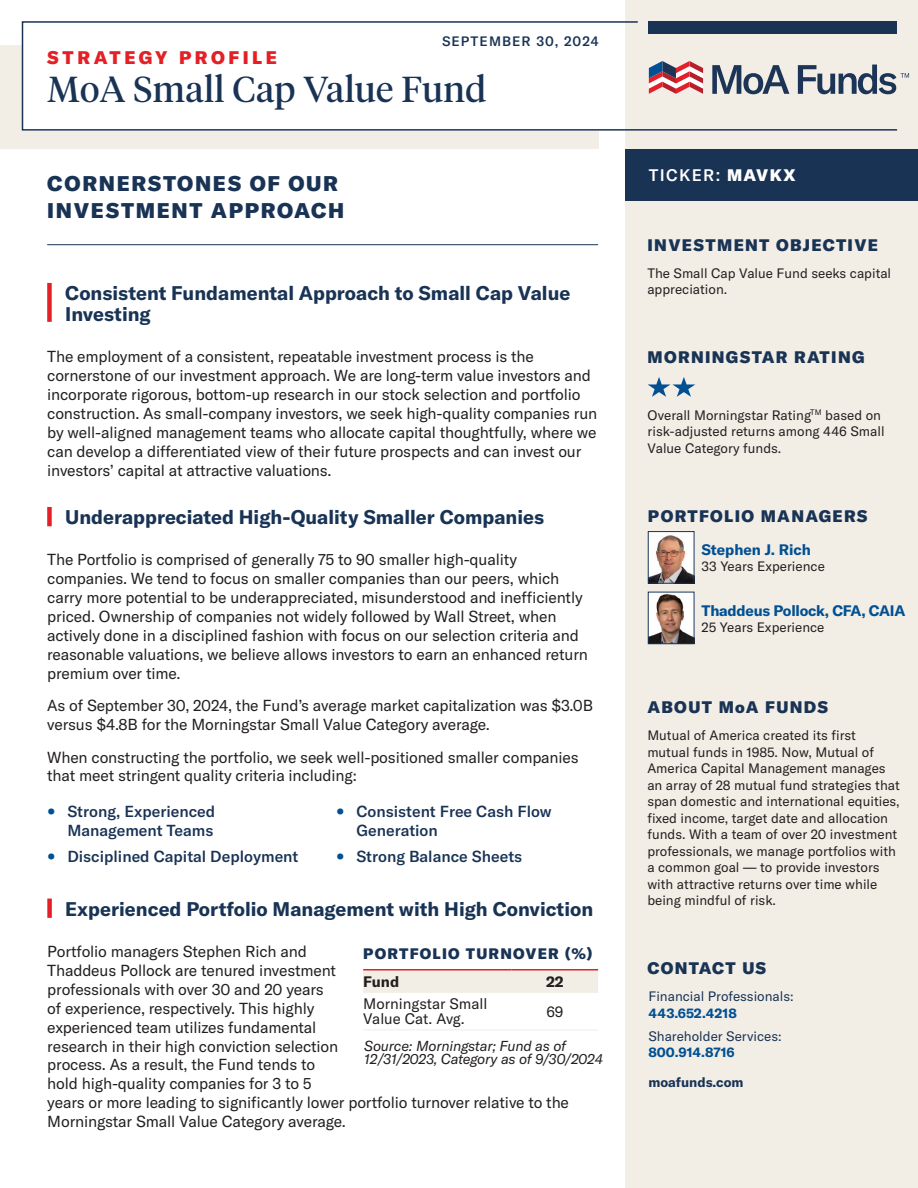
<style>
.page{position:relative;width:918px;height:1188px;background:#fff}
.page>*{position:absolute;margin:0;border:0;box-sizing:border-box;transform-origin:0 0}
.t1{font:36px "Tiempos Headline";letter-spacing:.01em;color:#193355}
.t2{font:900 21px/27px "GT America";letter-spacing:.08em;color:#193355}
.t3{font:700 19.5px/21px "GT America";color:#193355}
.t4{font:900 18px "GT America";letter-spacing:.2em;color:#e41f25}
.t5{font:900 16.5px "GT America";letter-spacing:.08em;color:#193355}
.t6{font:500 16.5px "GT America";letter-spacing:.08em;color:#fff}
.t7{font:15.75px/18.9px "GT America";letter-spacing:-.01em;color:#231f20}
.t8{font:500 15.75px/18.9px "GT America";color:#193355;text-align:right}
.t9{font:700 15px "GT America";letter-spacing:-.015em;color:#015093}
.t10{font:15px/15px "GT America";color:#231f20}
.t11{font:900 15px "GT America";letter-spacing:.08em;color:#193355}
.t12{font:700 15px "GT America";color:#231f20}
.t13{font:italic 14.25px/13.5px "GT America";letter-spacing:-.01em;color:#231f20}
.t14{font:13.5px/16.5px "GT America";color:#231f20}
.t15{font:13.5px "GT America";color:#193355}
.t16{font:700 13.5px "GT America";color:#015093}
.t17{font:500 13.5px "GT America";letter-spacing:.08em;color:#193355}
.t18{font:700 13.5px "GT America";color:#193355}
.s1{font-weight:700;font-size:21px;color:#015093}
.s2{font-weight:900}
</style>
<div class="page">
<div style="left:47px;top:899px;width:5px;height:19px;background:#e41f25"></div>
<div style="left:47px;top:283px;width:5px;height:39px;background:#e41f25"></div>
<div style="left:47px;top:507px;width:5px;height:19px;background:#e41f25"></div>
<div style="left:625px;top:0;width:293px;height:1188px;background:#f2eee6"></div>
<div style="left:0;top:46px;width:599px;height:103px;background:#f2eee6"></div>
<svg style="left:21px;top:21px;width:877px;height:110px"></svg>
<div style="left:625px;top:149px;width:293px;height:52px;background:#193355"></div>
<hr style="left:47px;top:244px;width:551px;height:1px;background:#193355">
<svg style="left:648px;top:377px;width:47px;height:20px"></svg>
<img style="left:650px;top:533px;width:42px;height:49px">
<div style="left:648px;top:531px;width:46px;height:53px;border:1px solid #193355"></div>
<img style="left:650px;top:594px;width:42px;height:48px">
<div style="left:648px;top:592px;width:46px;height:52px;border:1px solid #193355"></div>
<div style="left:363px;top:970px;width:235px;height:22px;background:#f2eee6"></div>
<hr style="left:363px;top:992px;width:149px;height:1px;background:#f2eee6">
<hr style="left:512px;top:992px;width:86px;height:1px;background:#f2eee6">
<hr style="left:363px;top:1029px;width:149px;height:1px;background:#f2eee6">
<hr style="left:512px;top:1029px;width:86px;height:1px;background:#f2eee6">
<hr style="left:363px;top:969px;width:149px;height:1px;background:#e41f25">
<hr style="left:512px;top:969px;width:86px;height:1px;background:#e41f25">
<svg style="left:649px;top:61px;width:54px;height:33px"></svg>
<svg style="left:712px;top:65px;width:77px;height:29px"></svg>
<svg style="left:798px;top:65px;width:111px;height:29px"></svg>
<p class="t17" style="left:442px;top:33px;width:158px">SEPTEMBER 30, 2024</p>
<p class="t4" style="left:47px;top:46px;width:231px">STRATEGY PROFILE</p>
<p class="t1" style="left:47px;top:64px;width:440px">MoA Small Cap Value Fund</p>
<p class="t2" style="left:47px;top:170px;width:298px">CORNERSTONES OF OUR<br>INVESTMENT APPROACH</p>
<p class="t3" style="left:65px;top:282px;width:507px">Consistent Fundamental Approach to Small Cap Value<br>Investing</p>
<p class="t7" style="left:47px;top:348px;width:552px">The employment of a consistent, repeatable investment process is the cornerstone of our investment approach. We are long-term value investors and incorporate rigorous, bottom-up research in our stock selection and portfolio construction. As small-company investors, we seek high-quality companies run by well-aligned management teams who allocate capital thoughtfully, where we can develop a differentiated view of their future prospects and can invest our investors’ capital at attractive valuations.</p>
<p class="t3" style="left:65px;top:506px;width:480px">Underappreciated High-Quality Smaller Companies</p>
<p class="t7" style="left:47px;top:550px;width:542px">The Portfolio is comprised of generally 75 to 90 smaller high-quality companies. We tend to focus on smaller companies than our peers, which carry more potential to be underappreciated, misunderstood and inefficiently priced. Ownership of companies not widely followed by Wall Street, when actively done in a disciplined fashion with focus on our selection criteria and reasonable valuations, we believe allows investors to earn an enhanced return premium over time.</p>
<p class="t7" style="left:47px;top:696px;width:547px">As of September 30, 2024, the Fund’s average market capitalization was $3.0B versus $4.8B for the Morningstar Small Value Category average.</p>
<p class="t7" style="left:47px;top:748px;width:533px">When constructing the portfolio, we seek well-positioned smaller companies that meet stringent quality criteria including:</p>
<p class="t8" style="left:47px;top:802px;width:170px"><span class="s1">•</span> Strong, Experienced<br>Management Teams</p>
<p class="t8" style="left:47px;top:847px;width:253px"><span class="s1">•</span> Disciplined Capital Deployment</p>
<p class="t8" style="left:356px;top:802px;width:197px;text-align:left;text-indent:-20px"><span class="s1">•</span> Consistent Free Cash Flow<br>Generation</p>
<p class="t8" style="left:336px;top:847px;width:188px"><span class="s1">•</span> Strong Balance Sheets</p>
<p class="t3" style="left:65px;top:898px;width:529px">Experienced Portfolio Management with High Conviction</p>
<p class="t7" style="left:47px;top:942px;width:523px">Portfolio managers Stephen Rich and<br>Thaddeus Pollock are tenured investment<br>professionals with over 30 and 20 years<br>of experience, respectively. This highly<br>experienced team utilizes fundamental<br>research in their high conviction selection<br>process. As a result, the Fund tends to<br>hold high-quality companies for 3 to 5<br>years or more leading to significantly lower portfolio turnover relative to the Morningstar Small Value Category average.</p>
<p class="t11" style="left:363px;top:944px;width:231px">PORTFOLIO TURNOVER (%)</p>
<p class="t12" style="left:363px;top:972px;width:38px">Fund</p>
<p class="t12" style="left:546px;top:972px;width:19px">22</p>
<p class="t10" style="left:363px;top:997px;width:126px">Morningstar Small<br>Value Cat. Avg.</p>
<p class="t10" style="left:546px;top:1004px;width:19px">69</p>
<p class="t13" style="left:364px;top:1039px;width:240px">Source: Morningstar; Fund as of<br>12/31/2023, Category as of 9/30/2024</p>
<p class="t6" style="left:649px;top:166px;width:148px">TICKER: <span class="s2">MAVKX</span></p>
<p class="t5" style="left:648px;top:234px;width:232px">INVESTMENT OBJECTIVE</p>
<p class="t14" style="left:647px;top:265px;width:245px">The Small Cap Value Fund seeks capital appreciation.</p>
<p class="t5" style="left:648px;top:347px;width:218px">MORNINGSTAR RATING</p>
<p class="t14" style="left:648px;top:407px;width:239px">Overall Morningstar Rating<sup>TM</sup> based on risk-adjusted returns among 446 Small<br>Value Category funds.</p>
<p class="t5" style="left:648px;top:506px;width:221px">PORTFOLIO MANAGERS</p>
<p class="t9" style="left:702px;top:541px;width:111px">Stephen J. Rich</p>
<p class="t14" style="left:702px;top:558px;width:125px">33 Years Experience</p>
<p class="t9" style="left:702px;top:601px;width:205px">Thaddeus Pollock, CFA, CAIA</p>
<p class="t14" style="left:702px;top:619px;width:124px">25 Years Experience</p>
<p class="t5" style="left:648px;top:697px;width:182px">ABOUT MoA FUNDS</p>
<p class="t14" style="left:647px;top:727px;width:254px">Mutual of America created its first mutual funds in 1985. Now, Mutual of America Capital Management manages an array of 28 mutual fund strategies that span domestic and international equities, fixed income, target date and allocation funds. With a team of over 20 investment professionals, we manage portfolios with a common goal — to provide investors with attractive returns over time while being mindful of risk.</p>
<p class="t5" style="left:647px;top:957px;width:120px">CONTACT US</p>
<p class="t15" style="left:648px;top:988px;width:147px">Financial Professionals:</p>
<p class="t16" style="left:648px;top:1004px;width:90px">443.652.4218</p>
<p class="t15" style="left:648px;top:1028px;width:135px">Shareholder Services:</p>
<p class="t16" style="left:648px;top:1044px;width:88px">800.914.8716</p>
<p class="t18" style="left:648px;top:1074px;width:97px">moafunds.com</p>
</div>
